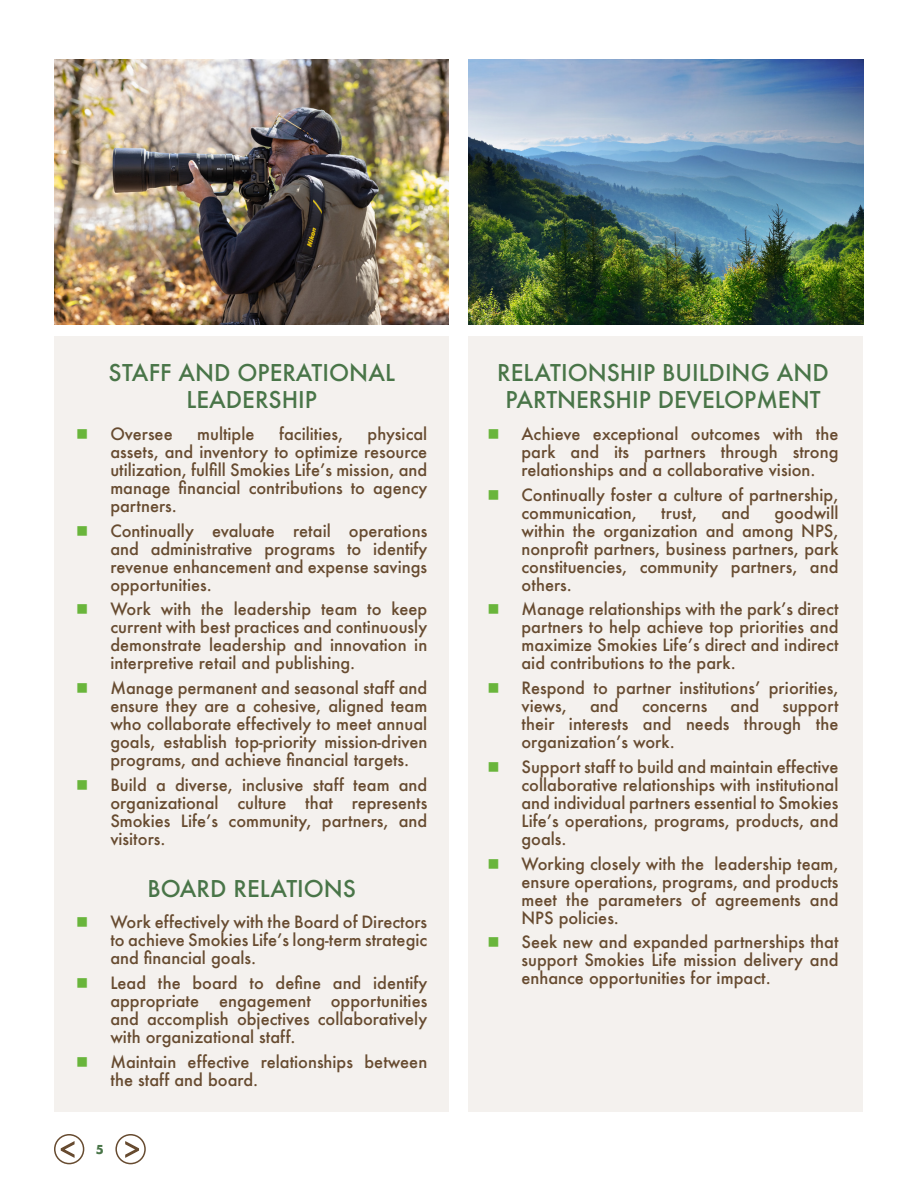
<style>
.page{position:relative;width:918px;height:1188px;background:#fff}
.page>*{position:absolute;margin:0;border:0;box-sizing:border-box;transform-origin:0 0}
.t1{font:500 22.5px/27px "Futura";color:#497548;text-align:center}
.t2{font:500 16.5px/18px "Futura";color:#674b30;text-align:justify}
.t3{font:700 12px "Futura";color:#497548}
</style>
<div class="page">
<div style="left:54px;top:1134px;width:30px;height:30px;border:2px solid #674b30;border-radius:50%"></div>
<svg style="left:60px;top:1141px;width:15px;height:18px"></svg>
<div style="left:115px;top:1134px;width:31px;height:30px;border:2px solid #674b30;border-radius:50%"></div>
<svg style="left:125px;top:1141px;width:15px;height:18px"></svg>
<div style="left:54px;top:336px;width:394px;height:776px;background:#f4f1ee"></div>
<div style="left:469px;top:336px;width:394px;height:776px;background:#f4f1ee"></div>
<img style="left:54px;top:60px;width:394px;height:264px">
<img style="left:469px;top:60px;width:394px;height:264px">
<h3 class="t1" style="left:109px;top:359px;width:288px">STAFF AND OPERATIONAL<br>LEADERSHIP</h3>
<p class="t2" style="left:110px;top:425px;width:64px">Oversee</p>
<p class="t2" style="left:197px;top:425px;width:59px">multiple</p>
<p class="t2" style="left:279px;top:425px;width:66px">facilities,</p>
<p class="t2" style="left:110px;top:425px;width:319px;text-indent:257px">physical assets, and inventory to optimize resource utilization, fulfill Smokies Life’s mission, and manage financial contributions to agency partners.</p>
<p class="t2" style="left:110px;top:521px;width:319px">Continually evaluate retail operations and administrative programs to identify revenue enhancement and expense savings opportunities.</p>
<p class="t2" style="left:110px;top:600px;width:318px">Work with the leadership team to keep current with best practices and continuously demonstrate leadership and innovation in interpretive retail and publishing.</p>
<p class="t2" style="left:110px;top:679px;width:319px">Manage permanent and seasonal staff and ensure they are a cohesive, aligned team who collaborate effectively to meet annual goals, establish top-priority mission-driven programs, and achieve financial targets.</p>
<p class="t2" style="left:110px;top:776px;width:319px">Build a diverse, inclusive staff team and organizational culture that represents Smokies Life’s community, partners, and visitors.</p>
<h3 class="t1" style="left:148px;top:875px;width:210px">BOARD RELATIONS</h3>
<p class="t2" style="left:110px;top:913px;width:318px">Work effectively with the Board of Directors to achieve Smokies Life’s long-term strategic and financial goals.</p>
<p class="t2" style="left:110px;top:974px;width:319px">Lead the board to define and identify appropriate engagement opportunities and accomplish objectives collaboratively with organizational staff.</p>
<p class="t2" style="left:110px;top:1052px;width:318px">Maintain effective relationships between the staff and board.</p>
<p class="t3" style="left:96px;top:1141px;width:10px">5</p>
<h3 class="t1" style="left:497px;top:359px;width:333px">RELATIONSHIP BUILDING AND<br>PARTNERSHIP DEVELOPMENT</h3>
<p class="t2" style="left:522px;top:425px;width:318px">Achieve exceptional outcomes with the park and its partners through strong relationships and a collaborative vision.</p>
<p class="t2" style="left:522px;top:485px;width:318px">Continually foster a culture of partnership, communication,</p>
<p class="t2" style="left:522px;top:503px;width:319px;text-indent:253px">goodwill within the organization and among NPS, nonprofit partners, business partners, park constituencies, community partners, and others.</p>
<p class="t2" style="left:522px;top:600px;width:318px">Manage relationships with the park’s direct partners to help achieve top priorities and maximize Smokies Life’s direct and indirect aid contributions to the park.</p>
<p class="t2" style="left:522px;top:679px;width:318px">Respond to partner institutions’ priorities, views,</p>
<p class="t2" style="left:661px;top:503px;width:37px">trust,</p>
<p class="t2" style="left:721px;top:503px;width:30px">and</p>
<p class="t2" style="left:590px;top:697px;width:30px">and</p>
<p class="t2" style="left:642px;top:697px;width:67px">concerns</p>
<p class="t2" style="left:731px;top:697px;width:30px">and</p>
<p class="t2" style="left:522px;top:697px;width:319px;text-indent:261px">support their interests and needs through the organization’s work.</p>
<p class="t2" style="left:522px;top:758px;width:319px">Support staff to build and maintain effective collaborative relationships with institutional and individual partners essential to Smokies Life’s operations, programs, products, and goals.</p>
<p class="t2" style="left:522px;top:854px;width:319px">Working closely with the leadership team, ensure operations, programs, and products meet the parameters of agreements and NPS policies.</p>
<p class="t2" style="left:522px;top:933px;width:319px">Seek new and expanded partnerships that support Smokies Life mission delivery and enhance opportunities for impact.</p>
</div>
